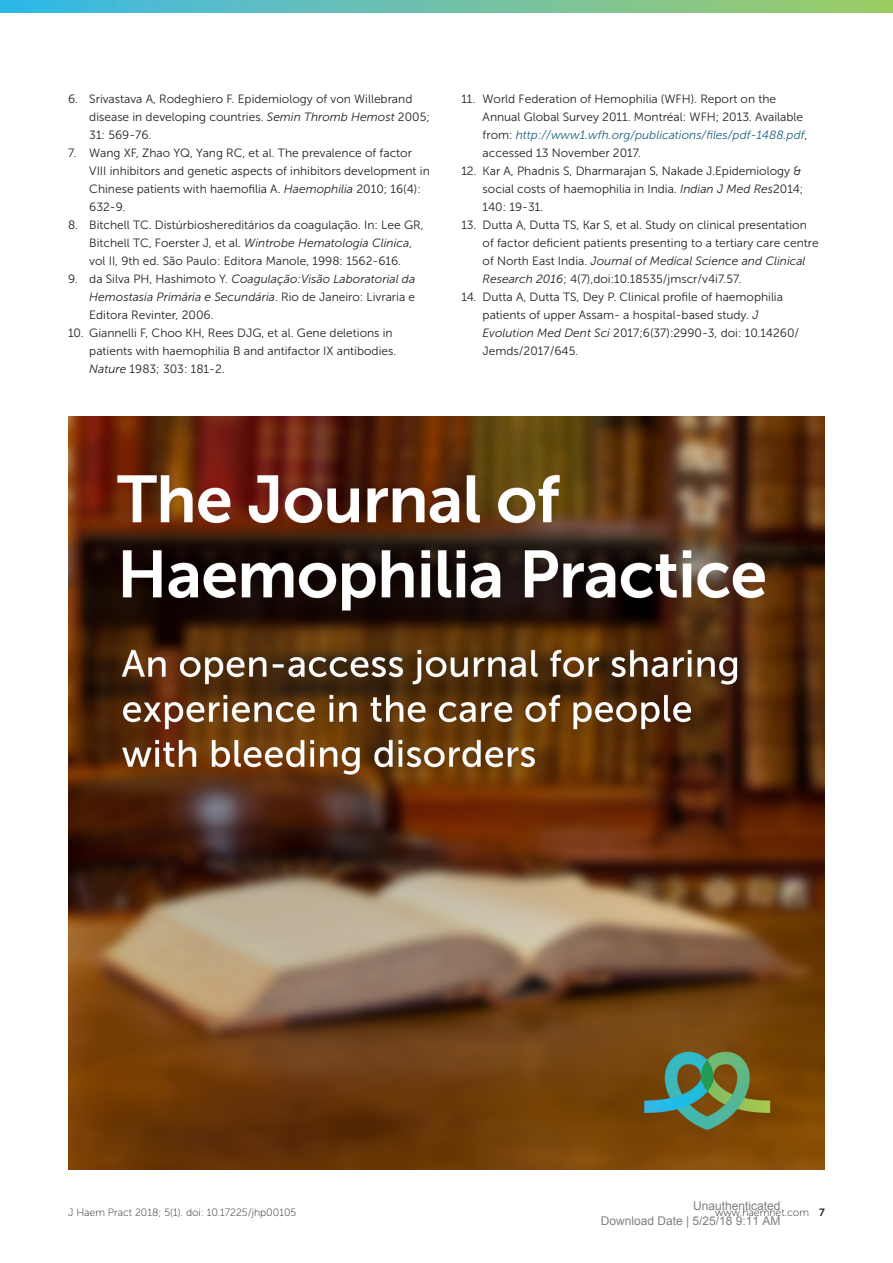
<style>
.page{position:relative;width:893px;height:1263px;background:#fff}
.page>*{position:absolute;margin:0;border:0;box-sizing:border-box;transform-origin:0 0}
.Footnote_text{font:12px/18px "Museo Sans 300";color:#231f20}
.t1{font:12px/15px "Arial";color:#808080;text-align:right}
.t2{font:10.5px "Museo Sans 100";color:#231f20}
.s1{font-style:italic}
.s2{font-style:italic;color:#216280}
.s3{font-family:"Museo Sans 700"}
</style>
<div class="page">
<svg style="left:0;top:0;width:893px;height:13px;background:#6dc1a8"></svg>
<img style="left:68px;top:417px;width:757px;height:752px">
<p class="Footnote_text" style="left:89px;top:90px;width:342px;text-indent:-21px">6. Srivastava A, Rodeghiero F. Epidemiology of von Willebrand disease in developing countries. <span class="s1">Semin Thromb Hemost</span> 2005;<br>31: 569-76.</p>
<p class="Footnote_text" style="left:89px;top:144px;width:342px;text-indent:-21px">7. Wang XF, Zhao YQ, Yang RC, et al. The prevalence of factor VIII inhibitors and genetic aspects of inhibitors development in Chinese patients with haemofilia A. <span class="s1">Haemophilia</span> 2010; 16(4):<br>632-9.</p>
<p class="Footnote_text" style="left:89px;top:216px;width:336px;text-indent:-21px">8. Bitchell TC. Distúrbioshereditários da coagulação. In: Lee GR,<br>Bitchell TC, Foerster J, et al. <span class="s1">Wintrobe Hematologia Clinica</span>, vol II, 9th ed. São Paulo: Editora Manole, 1998: 1562-616.</p>
<p class="Footnote_text" style="left:89px;top:270px;width:327px;text-align:justify;text-indent:-21px">9. da Silva PH, Hashimoto Y. <span class="s1">Coagulação:Visão Laboratorial da Hemostasia Primária e Secundária</span>. Rio de Janeiro: Livraria e Editora Revinter, 2006.</p>
<p class="Footnote_text" style="left:89px;top:324px;width:309px;text-indent:-21px">10. Giannelli F, Choo KH, Rees DJG, et al. Gene deletions in patients with haemophilia B and antifactor IX antibodies.<br><span class="s1">Nature</span> 1983; 303: 181-2.</p>
<p class="Footnote_text" style="left:483px;top:90px;width:326px;text-indent:-21px">11. World Federation of Hemophilia (WFH). Report on the Annual Global Survey 2011. Montréal: WFH; 2013. Available from: <span class="s2">http://www1.wfh.org/publications/files/pdf-1488.pdf</span>, accessed 13 November 2017.</p>
<p class="Footnote_text" style="left:483px;top:162px;width:322px;text-indent:-21px">12. Kar A, Phadnis S, Dharmarajan S, Nakade J.Epidemiology &amp; social costs of haemophilia in India. <span class="s1">Indian J Med Res</span>2014;<br>140: 19-31.</p>
<p class="Footnote_text" style="left:483px;top:216px;width:338px;text-indent:-21px">13. Dutta A, Dutta TS, Kar S, et al. Study on clinical presentation of factor deficient patients presenting to a tertiary care centre of North East India. <span class="s1">Journal of Medical Science and Clinical Research 2016</span>; 4(7),doi:10.18535/jmscr/v4i7.57.</p>
<p class="Footnote_text" style="left:483px;top:288px;width:318px;text-indent:-21px">14. Dutta A, Dutta TS, Dey P. Clinical profile of haemophilia patients of upper Assam- a hospital-based study. <span class="s1">J Evolution Med Dent Sci</span> 2017;6(37):2990-3, doi: 10.14260/ Jemds/2017/645.</p>
<p class="t1" style="left:601px;top:1200px;width:181px">Unauthenticated<br>Download Date | 5/25/18 9:11 AM</p>
<p class="t2" style="left:68px;top:1206px;width:230px">J Haem Pract 2018; 5(1). doi: 10.17225/jhp00105</p>
<p class="t2" style="left:715px;top:1206px;width:111px">www.haemnet.com <span class="s3">7</span></p>
</div>
